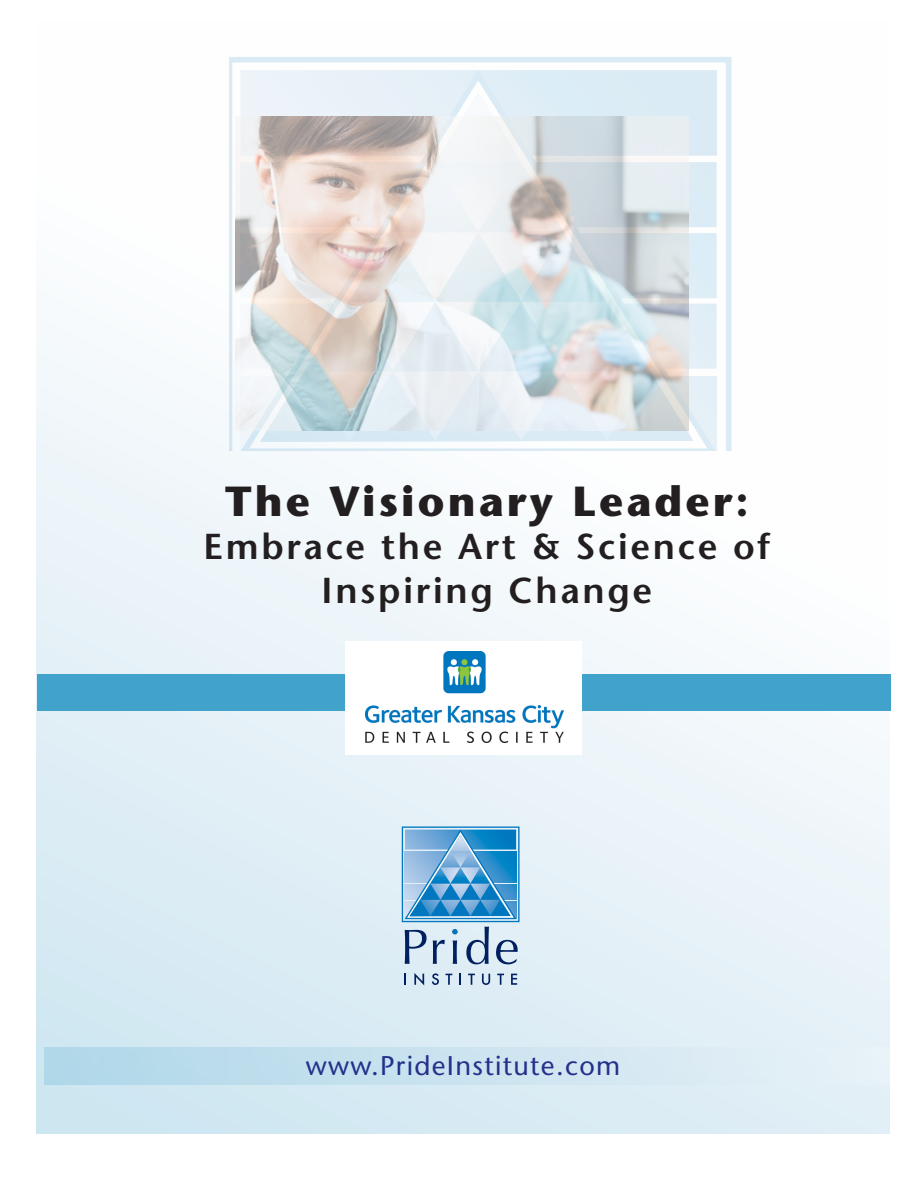
<style>
.page{position:relative;width:918px;height:1188px;background:#fff}
.page>*{position:absolute;margin:0;border:0;box-sizing:border-box;transform-origin:0 0}
.t1{font:700 42px "Stone Sans";letter-spacing:.075em;color:#231f20}
.t2{font:600 36px/43.2px "Stone Sans";letter-spacing:.075em;color:#231f20;text-align:center}
.t3{font:27px "Stone Sans";letter-spacing:.05em;color:#24318b}
</style>
<div class="page">
<div style="left:37px;top:22px;width:853px;height:1112px;background:linear-gradient(to bottom,#fff,#d8ebf4)"></div>
<svg style="left:229px;top:57px;width:503px;height:393px"></svg>
<div style="left:45px;top:1048px;width:852px;height:37px;background:linear-gradient(to right,#afd6e8,#eaf2f8)"></div>
<svg style="left:404px;top:829px;width:113px;height:91px;background:#5aa3d4"></svg>
<div style="left:402px;top:826px;width:118px;height:96px;border:1px solid #0077bf"></div>
<svg style="left:405px;top:930px;width:22px;height:34px"></svg>
<svg style="left:433px;top:940px;width:12px;height:24px"></svg>
<svg style="left:466px;top:927px;width:23px;height:37px"></svg>
<svg style="left:496px;top:940px;width:22px;height:24px"></svg>
<svg style="left:414px;top:973px;width:10px;height:12px"></svg>
<svg style="left:432px;top:973px;width:7px;height:12px"></svg>
<svg style="left:446px;top:974px;width:6px;height:11px"></svg>
<svg style="left:459px;top:974px;width:2px;height:11px"></svg>
<svg style="left:468px;top:974px;width:7px;height:11px"></svg>
<svg style="left:482px;top:974px;width:8px;height:11px"></svg>
<svg style="left:497px;top:974px;width:7px;height:11px"></svg>
<svg style="left:511px;top:974px;width:6px;height:11px"></svg>
<svg style="left:452px;top:929px;width:5px;height:35px"></svg>
<div style="left:38px;top:674px;width:853px;height:37px;background:#41a3cc"></div>
<div style="left:346px;top:642px;width:236px;height:113px;background:#fff"></div>
<img style="left:366px;top:651px;width:197px;height:92px">
<img style="left:235px;top:117px;width:453px;height:313px">
<p class="t1" style="left:225px;top:475px;width:525px">The Visionary Leader:</p>
<p class="t2" style="left:204px;top:525px;width:568px">Embrace the Art &amp; Science of<br>Inspiring Change</p>
<p class="t3" style="left:306px;top:1049px;width:316px">www.PrideInstitute.com</p>
</div>
